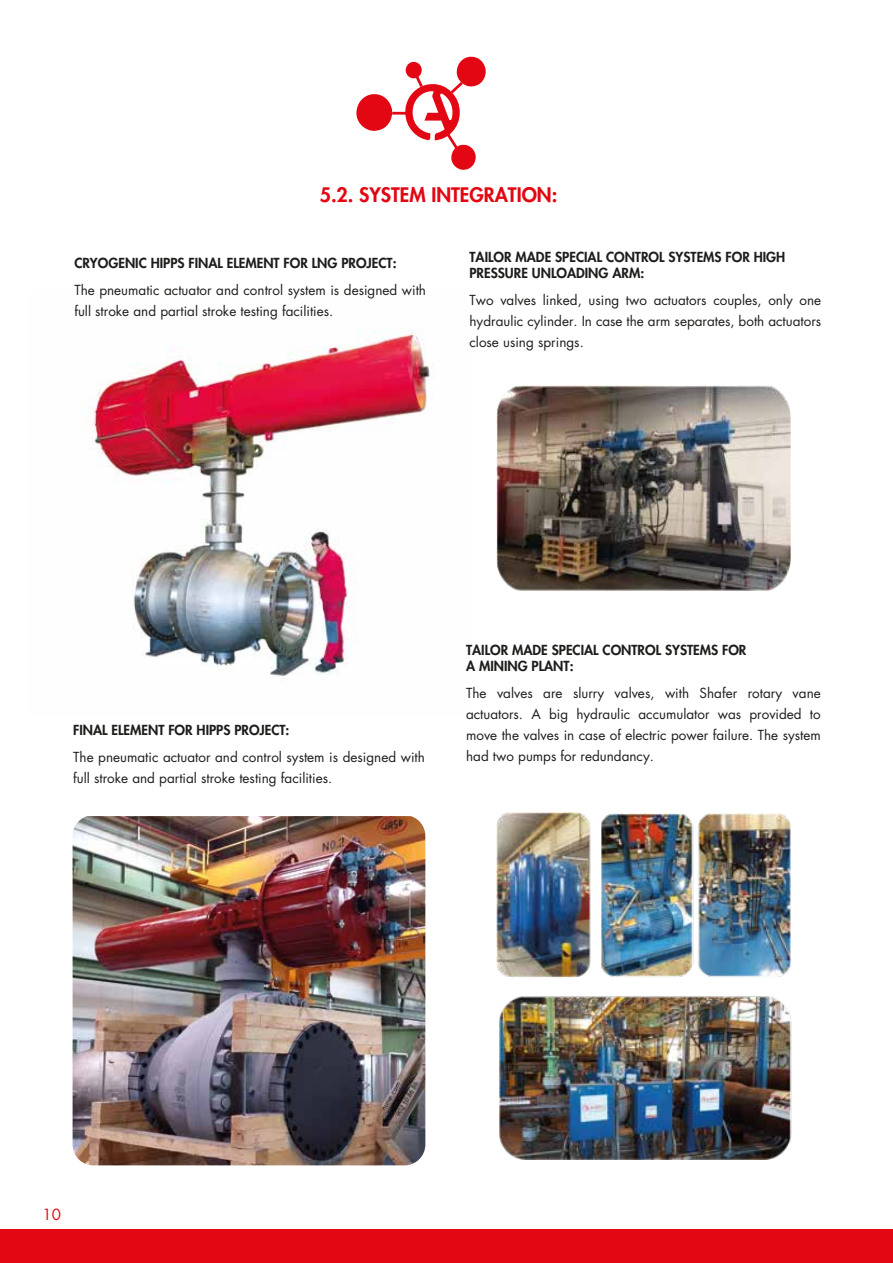
<style>
.page{position:relative;width:893px;height:1263px;background:#fff}
.page>*{position:absolute;margin:0;border:0;box-sizing:border-box;transform-origin:0 0}
.t1{font:800 19.5px "Futura Std";color:#e30613}
.t2{font:15px "Futura Std";color:#e30613}
.t3{font:13.5px/21px "Futura Std";color:#1d1d1b}
.t4{font:800 13.5px/16.2px "Futura Std";color:#1d1d1b}
</style>
<div class="page">
<img style="left:84px;top:329px;width:350px;height:350px">
<img style="left:497px;top:385px;width:293px;height:205px">
<img style="left:73px;top:816px;width:352px;height:349px">
<div style="left:0;top:1230px;width:893px;height:33px;background:#e30613"></div>
<img style="left:601px;top:813px;width:189px;height:164px">
<img style="left:497px;top:812px;width:94px;height:166px">
<img style="left:499px;top:996px;width:293px;height:163px">
<svg style="left:356px;top:94px;width:37px;height:37px"></svg>
<hr style="left:392px;top:112px;width:16px;height:3px;background:#e30613">
<svg style="left:405px;top:56px;width:81px;height:114px"></svg>
<h1 class="t1" style="left:320px;top:182px;width:239px">5.2. SYSTEM INTEGRATION:</h1>
<p class="t4" style="left:74px;top:254px;width:324px">CRYOGENIC HIPPS FINAL ELEMENT FOR LNG PROJECT:</p>
<p class="t3" style="left:74px;top:279px;width:353px">The pneumatic actuator and control system is designed with full stroke and partial stroke testing facilities.</p>
<p class="t4" style="left:469px;top:249px;width:317px">TAILOR MADE SPECIAL CONTROL SYSTEMS FOR HIGH<br>PRESSURE UNLOADING ARM:</p>
<p class="t3" style="left:469px;top:290px;width:353px;text-align:justify">Two valves linked, using two actuators couples, only one hydraulic cylinder. In case the arm separates, both actuators close using springs.</p>
<p class="t4" style="left:73px;top:722px;width:218px">FINAL ELEMENT FOR HIPPS PROJECT:</p>
<p class="t3" style="left:73px;top:746px;width:353px">The pneumatic actuator and control system is designed with full stroke and partial stroke testing facilities.</p>
<p class="t4" style="left:466px;top:642px;width:282px">TAILOR MADE SPECIAL CONTROL SYSTEMS FOR<br>A MINING PLANT:</p>
<p class="t3" style="left:466px;top:683px;width:356px;text-align:justify">The valves are slurry valves, with Shafer rotary vane actuators. A big hydraulic accumulator was provided to move the valves in case of electric power failure. The system had two pumps for redundancy.</p>
<p class="t2" style="left:43px;top:1205px;width:20px">10</p>
</div>
